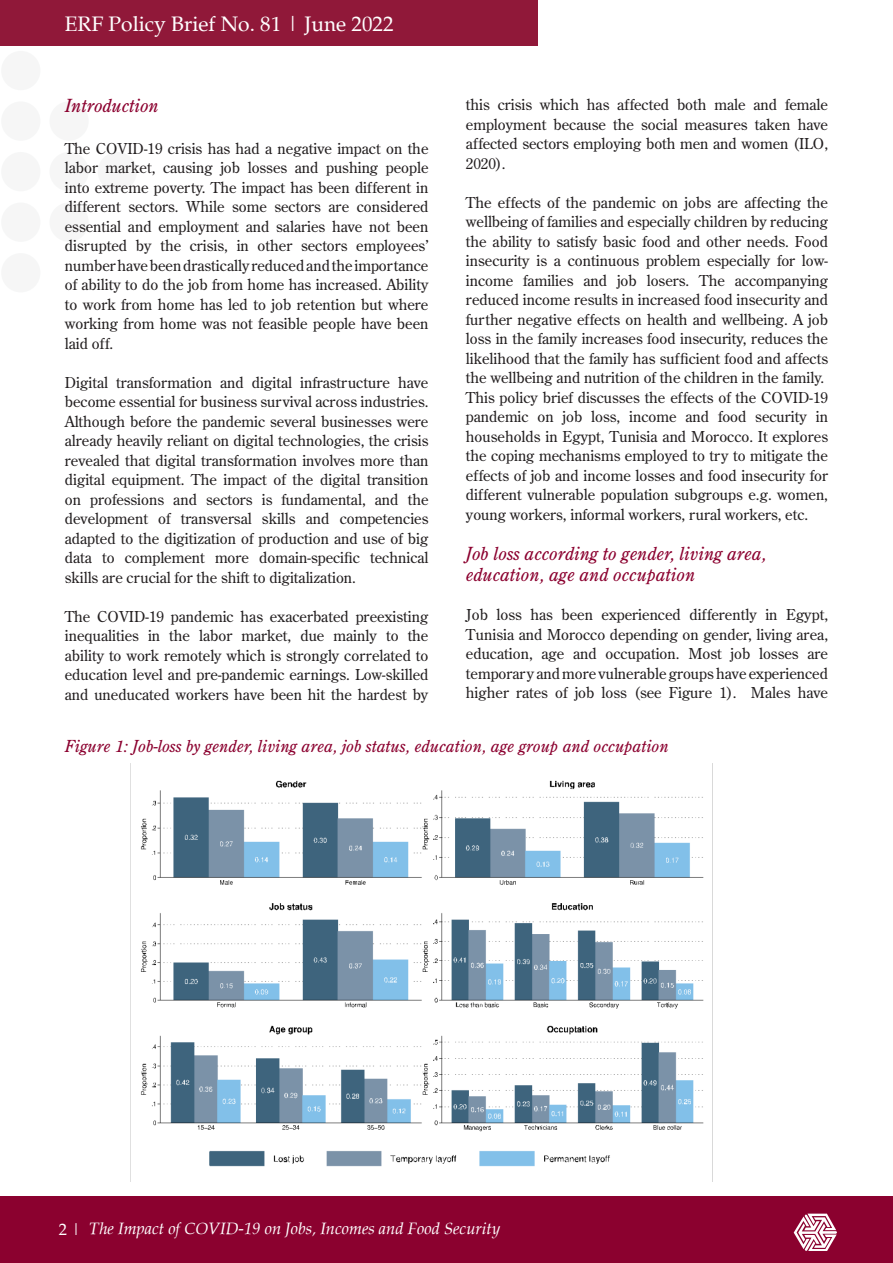
<style>
.page{position:relative;width:893px;height:1263px;background:#fff}
.page>*{position:absolute;margin:0;border:0;box-sizing:border-box;transform-origin:0 0}
.t1{font:21px "Palatia";color:#fff}
.t2{font:italic 18px/21px "Century Old Style Std";color:#8b012f}
.t3{font:italic 16.5px "Century Old Style Std";color:#8b012f}
.t4{font:italic 16.5px "Palatia";color:#fff}
.Paragraph_2020{font:15px/19.5px "Century Old Style Std";color:#231f20;text-align:justify}
.s1{font-style:normal}
</style>
<div class="page">
<div style="left:0;top:0;width:538px;height:45px;background:#901839"></div>
<div style="left:0;top:1196px;width:893px;height:67px;background:#8b012f"></div>
<svg style="left:794px;top:1213px;width:43px;height:38px"></svg>
<div style="left:1px;top:51px;width:39px;height:39px;background:#f6f6f6;border-radius:50%"></div>
<div style="left:1px;top:101px;width:39px;height:40px;background:#f6f6f6;border-radius:50%"></div>
<div style="left:1px;top:152px;width:39px;height:39px;background:#f6f6f6;border-radius:50%"></div>
<div style="left:1px;top:202px;width:39px;height:40px;background:#f6f6f6;border-radius:50%"></div>
<div style="left:49px;top:101px;width:40px;height:40px;background:#f6f6f6;border-radius:50%"></div>
<div style="left:49px;top:152px;width:40px;height:39px;background:#f6f6f6;border-radius:50%"></div>
<div style="left:49px;top:202px;width:40px;height:40px;background:#f6f6f6;border-radius:50%"></div>
<div style="left:98px;top:152px;width:39px;height:39px;background:#f6f6f6;border-radius:50%"></div>
<img style="left:130px;top:763px;width:583px;height:418px">
<h1 class="t1" style="left:65px;top:11px;width:330px">ERF Policy Brief No. 81 | June 2022</h1>
<p class="Paragraph_2020" style="left:466px;top:95px;width:364px">this crisis which has affected both male and female employment because the social measures taken have affected sectors employing both men and women (ILO, 2020).</p>
<p class="Paragraph_2020" style="left:466px;top:192px;width:364px">The effects of the pandemic on jobs are affecting the wellbeing of families and especially children by reducing the ability to satisfy basic food and other needs. Food insecurity is a continuous problem especially for low&shy;income families and job losers. The accompanying reduced income results in increased food insecurity and further negative effects on health and wellbeing. A job loss in the family increases food insecurity, reduces the likelihood that the family has sufficient food and affects the wellbeing and nutrition of the children in the family.</p>
<p class="Paragraph_2020" style="left:466px;top:387px;width:364px">This policy brief discusses the effects of the COVID-19 pandemic on job loss, income and food security in households in Egypt, Tunisia and Morocco. It explores the coping mechanisms employed to try to mitigate the effects of job and income losses and food insecurity for different vulnerable population subgroups e.g. women, young workers, informal workers, rural workers, etc.</p>
<p class="t2" style="left:466px;top:543px;width:302px">Job loss according to gender, living area, education, age and occupation</p>
<p class="Paragraph_2020" style="left:466px;top:605px;width:364px">Job loss has been experienced differently in Egypt, Tunisia and Morocco depending on gender, living area, education, age and occupation. Most job losses are temporary and more vulnerable groups have experienced higher rates of job loss (see Figure 1). Males have</p>
<p class="t3" style="left:65px;top:736px;width:605px">Figure 1: Job-loss by gender, living area, job status, education, age group and occupation</p>
<p class="t2" style="left:65px;top:95px;width:95px">Introduction</p>
<p class="Paragraph_2020" style="left:65px;top:138px;width:365px">The COVID-19 crisis has had a negative impact on the labor market, causing job losses and pushing people into extreme poverty. The impact has been different in different sectors. While some sectors are considered essential and employment and salaries have not been disrupted by the crisis, in other sectors employees’ number have been drastically reduced and the importance of ability to do the job from home has increased. Ability to work from home has led to job retention but where working from home was not feasible people have been laid off.</p>
<p class="Paragraph_2020" style="left:65px;top:372px;width:365px">Digital transformation and digital infrastructure have become essential for business survival across industries.<br>Although before the pandemic several businesses were already heavily reliant on digital technologies, the crisis revealed that digital transformation involves more than digital equipment. The impact of the digital transition on professions and sectors is fundamental, and the development of transversal skills and competencies adapted to the digitization of production and use of big data to complement more domain-specific technical skills are crucial for the shift to digitalization.</p>
<p class="Paragraph_2020" style="left:65px;top:606px;width:365px">The COVID-19 pandemic has exacerbated preexisting inequalities in the labor market, due mainly to the ability to work remotely which is strongly correlated to education level and pre-pandemic earnings. Low-skilled and uneducated workers have been hit the hardest by</p>
<p class="t4" style="left:59px;top:1218px;width:443px"><span class="s1">2 |</span> The Impact of COVID-19 on Jobs, Incomes and Food Security</p>
</div>
